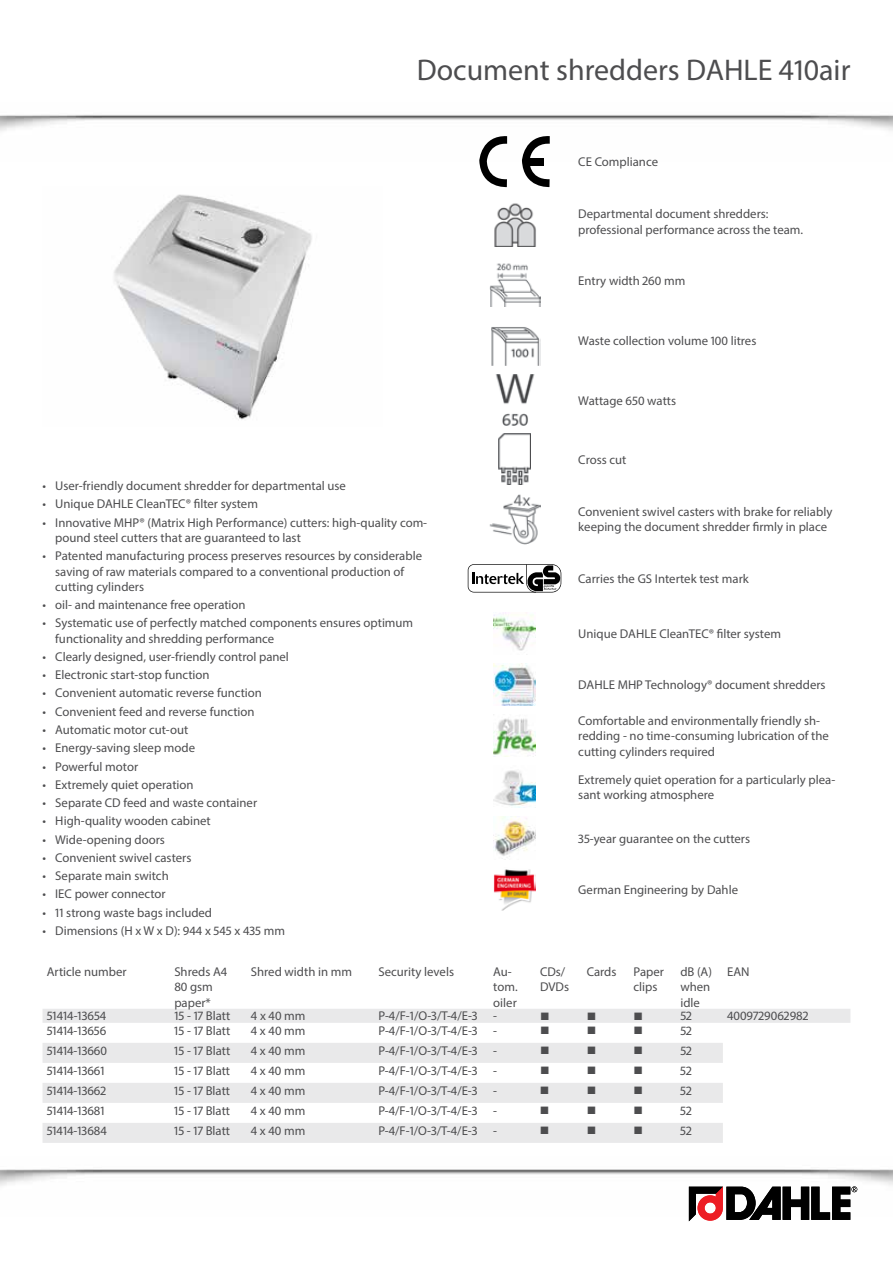
<style>
.page{position:relative;width:893px;height:1263px;background:#fff}
.page>*{position:absolute;margin:0;border:0;box-sizing:border-box;transform-origin:0 0}
.t1{font:30px "Myriad Pro";color:#4d4d4f}
.t2{font:12.75px/15.3px "Myriad Pro";color:#4d4d4f}
.t3{font:12.75px "Wingdings";color:#4d4d4f}
</style>
<div class="page">
<img style="left:0;top:114px;width:893px;height:30px">
<svg style="left:689px;top:1186px;width:168px;height:35px"></svg>
<img style="left:114px;top:194px;width:198px;height:226px">
<svg style="left:479px;top:136px;width:28px;height:51px"></svg>
<svg style="left:522px;top:136px;width:28px;height:51px"></svg>
<img style="left:494px;top:203px;width:42px;height:44px">
<img style="left:489px;top:263px;width:51px;height:43px">
<img style="left:491px;top:327px;width:49px;height:39px">
<img style="left:495px;top:374px;width:40px;height:51px">
<img style="left:499px;top:434px;width:31px;height:51px">
<img style="left:489px;top:494px;width:51px;height:50px">
<svg style="left:468px;top:564px;width:93px;height:28px"></svg>
<img style="left:493px;top:612px;width:43px;height:39px">
<img style="left:493px;top:663px;width:43px;height:43px">
<img style="left:493px;top:714px;width:43px;height:43px">
<img style="left:493px;top:770px;width:43px;height:38px">
<img style="left:493px;top:816px;width:43px;height:43px">
<img style="left:493px;top:869px;width:43px;height:41px">
<svg style="left:43px;top:1009px;width:807px;height:134px"></svg>
<h1 class="t1" style="left:417px;top:51px;width:435px">Document shredders DAHLE 410air</h1>
<p class="t2" style="left:578px;top:154px;width:81px">CE Compliance</p>
<p class="t2" style="left:578px;top:206px;width:226px">Departmental document shredders: professional performance across the team.</p>
<p class="t2" style="left:578px;top:273px;width:109px">Entry width 260 mm</p>
<p class="t2" style="left:578px;top:333px;width:180px">Waste collection volume 100 litres</p>
<p class="t2" style="left:578px;top:392px;width:99px">Wattage 650 watts</p>
<p class="t2" style="left:43px;top:478px;width:305px">• User-friendly document shredder for departmental use</p>
<p class="t2" style="left:43px;top:496px;width:217px">• Unique DAHLE CleanTEC® filter system</p>
<p class="t2" style="left:55px;top:514px;width:373px;text-indent:-13px">• Innovative MHP® (Matrix High Performance) cutters: high-quality com&shy;pound steel cutters that are guaranteed to last</p>
<p class="t2" style="left:55px;top:548px;width:368px;text-indent:-13px">• Patented manufacturing process preserves resources by considerable saving of raw materials compared to a conventional production of cutting cylinders</p>
<p class="t2" style="left:43px;top:597px;width:205px">• oil- and maintenance free operation</p>
<p class="t2" style="left:55px;top:615px;width:359px;text-indent:-13px">• Systematic use of perfectly matched components ensures optimum functionality and shredding performance</p>
<p class="t2" style="left:43px;top:649px;width:248px">• Clearly designed, user-friendly control panel</p>
<p class="t2" style="left:43px;top:667px;width:169px">• Electronic start-stop function</p>
<p class="t2" style="left:43px;top:685px;width:221px">• Convenient automatic reverse function</p>
<p class="t2" style="left:43px;top:704px;width:214px">• Convenient feed and reverse function</p>
<p class="t2" style="left:43px;top:722px;width:147px">• Automatic motor cut-out</p>
<p class="t2" style="left:43px;top:740px;width:154px">• Energy-saving sleep mode</p>
<p class="t2" style="left:43px;top:758px;width:97px">• Powerful motor</p>
<p class="t2" style="left:43px;top:777px;width:153px">• Extremely quiet operation</p>
<p class="t2" style="left:43px;top:795px;width:216px">• Separate CD feed and waste container</p>
<p class="t2" style="left:43px;top:813px;width:170px">• High-quality wooden cabinet</p>
<p class="t2" style="left:43px;top:831px;width:124px">• Wide-opening doors</p>
<p class="t2" style="left:43px;top:850px;width:150px">• Convenient swivel casters</p>
<p class="t2" style="left:43px;top:868px;width:128px">• Separate main switch</p>
<p class="t2" style="left:43px;top:886px;width:125px">• IEC power connector</p>
<p class="t2" style="left:43px;top:905px;width:171px">• 11 strong waste bags included</p>
<p class="t2" style="left:43px;top:923px;width:244px">• Dimensions (H x W x D): 944 x 545 x 435 mm</p>
<p class="t2" style="left:578px;top:452px;width:50px">Cross cut</p>
<p class="t2" style="left:578px;top:504px;width:256px">Convenient swivel casters with brake for reliably keeping the document shredder firmly in place</p>
<p class="t2" style="left:578px;top:571px;width:172px">Carries the GS Intertek test mark</p>
<p class="t2" style="left:578px;top:626px;width:204px">Unique DAHLE CleanTEC® filter system</p>
<p class="t2" style="left:578px;top:677px;width:249px">DAHLE MHP Technology® document shredders</p>
<p class="t2" style="left:578px;top:713px;width:252px">Comfortable and environmentally friendly sh&shy;redding - no time-consuming lubrication of the cutting cylinders required</p>
<p class="t2" style="left:578px;top:772px;width:258px">Extremely quiet operation for a particularly plea&shy;sant working atmosphere</p>
<p class="t2" style="left:578px;top:830px;width:173px">35-year guarantee on the cutters</p>
<p class="t2" style="left:578px;top:881px;width:161px">German Engineering by Dahle</p>
<p class="t2" style="left:47px;top:964px;width:81px">Article number</p>
<p class="t2" style="left:174px;top:964px;width:54px">Shreds A4<br>80 gsm paper*</p>
<p class="t2" style="left:251px;top:964px;width:103px">Shred width in mm</p>
<p class="t2" style="left:378px;top:964px;width:77px">Security levels</p>
<p class="t2" style="left:493px;top:964px;width:26px">Au&shy;tom. oiler</p>
<p class="t2" style="left:540px;top:964px;width:31px">CDs/<br>DVDs</p>
<p class="t2" style="left:587px;top:964px;width:31px">Cards</p>
<p class="t2" style="left:634px;top:964px;width:32px">Paper clips</p>
<p class="t2" style="left:680px;top:964px;width:33px">dB (A) when idle</p>
<p class="t2" style="left:727px;top:964px;width:24px">EAN</p>
<p class="t2" style="left:47px;top:1008px;width:61px">51414-13654</p>
<p class="t2" style="left:174px;top:1008px;width:57px">15 - 17 Blatt</p>
<p class="t2" style="left:251px;top:1008px;width:56px">4 x 40 mm</p>
<p class="t2" style="left:378px;top:1008px;width:120px">P-4/F-1/O-3/T-4/E-3 -</p>
<p class="t3" style="left:540px;top:1009px;width:11px">■</p>
<p class="t3" style="left:587px;top:1009px;width:11px">■</p>
<p class="t3" style="left:634px;top:1009px;width:11px">■</p>
<p class="t2" style="left:680px;top:1008px;width:13px">52</p>
<p class="t2" style="left:727px;top:1008px;width:83px">4009729062982</p>
<p class="t2" style="left:47px;top:1022px;width:61px">51414-13656</p>
<p class="t2" style="left:174px;top:1022px;width:57px">15 - 17 Blatt</p>
<p class="t2" style="left:251px;top:1022px;width:56px">4 x 40 mm</p>
<p class="t2" style="left:378px;top:1022px;width:120px">P-4/F-1/O-3/T-4/E-3 -</p>
<p class="t3" style="left:540px;top:1023px;width:11px">■</p>
<p class="t3" style="left:587px;top:1023px;width:11px">■</p>
<p class="t3" style="left:634px;top:1023px;width:11px">■</p>
<p class="t2" style="left:680px;top:1022px;width:13px">52</p>
<p class="t2" style="left:47px;top:1042px;width:62px">51414-13660</p>
<p class="t2" style="left:174px;top:1042px;width:57px">15 - 17 Blatt</p>
<p class="t2" style="left:251px;top:1042px;width:56px">4 x 40 mm</p>
<p class="t2" style="left:378px;top:1042px;width:120px">P-4/F-1/O-3/T-4/E-3 -</p>
<p class="t3" style="left:540px;top:1043px;width:11px">■</p>
<p class="t3" style="left:587px;top:1043px;width:11px">■</p>
<p class="t3" style="left:634px;top:1043px;width:11px">■</p>
<p class="t2" style="left:680px;top:1042px;width:13px">52</p>
<p class="t2" style="left:47px;top:1062px;width:59px">51414-13661</p>
<p class="t2" style="left:174px;top:1062px;width:57px">15 - 17 Blatt</p>
<p class="t2" style="left:251px;top:1062px;width:56px">4 x 40 mm</p>
<p class="t2" style="left:378px;top:1062px;width:120px">P-4/F-1/O-3/T-4/E-3 -</p>
<p class="t3" style="left:540px;top:1063px;width:11px">■</p>
<p class="t3" style="left:587px;top:1063px;width:11px">■</p>
<p class="t3" style="left:633px;top:1063px;width:11px">■</p>
<p class="t2" style="left:680px;top:1062px;width:13px">52</p>
<p class="t2" style="left:47px;top:1082px;width:61px">51414-13662</p>
<p class="t2" style="left:174px;top:1082px;width:57px">15 - 17 Blatt</p>
<p class="t2" style="left:251px;top:1082px;width:56px">4 x 40 mm</p>
<p class="t2" style="left:378px;top:1082px;width:120px">P-4/F-1/O-3/T-4/E-3 -</p>
<p class="t3" style="left:540px;top:1083px;width:11px">■</p>
<p class="t3" style="left:587px;top:1083px;width:11px">■</p>
<p class="t3" style="left:633px;top:1083px;width:11px">■</p>
<p class="t2" style="left:680px;top:1082px;width:13px">52</p>
<p class="t2" style="left:47px;top:1102px;width:59px">51414-13681</p>
<p class="t2" style="left:174px;top:1102px;width:57px">15 - 17 Blatt</p>
<p class="t2" style="left:251px;top:1102px;width:56px">4 x 40 mm</p>
<p class="t2" style="left:378px;top:1102px;width:120px">P-4/F-1/O-3/T-4/E-3 -</p>
<p class="t3" style="left:540px;top:1103px;width:11px">■</p>
<p class="t3" style="left:587px;top:1103px;width:11px">■</p>
<p class="t3" style="left:633px;top:1103px;width:11px">■</p>
<p class="t2" style="left:680px;top:1102px;width:13px">52</p>
<p class="t2" style="left:47px;top:1122px;width:62px">51414-13684</p>
<p class="t2" style="left:174px;top:1122px;width:57px">15 - 17 Blatt</p>
<p class="t2" style="left:251px;top:1122px;width:56px">4 x 40 mm</p>
<p class="t2" style="left:378px;top:1122px;width:120px">P-4/F-1/O-3/T-4/E-3 -</p>
<p class="t3" style="left:540px;top:1123px;width:11px">■</p>
<p class="t3" style="left:587px;top:1123px;width:11px">■</p>
<p class="t3" style="left:633px;top:1123px;width:11px">■</p>
<p class="t2" style="left:680px;top:1122px;width:13px">52</p>
</div>
